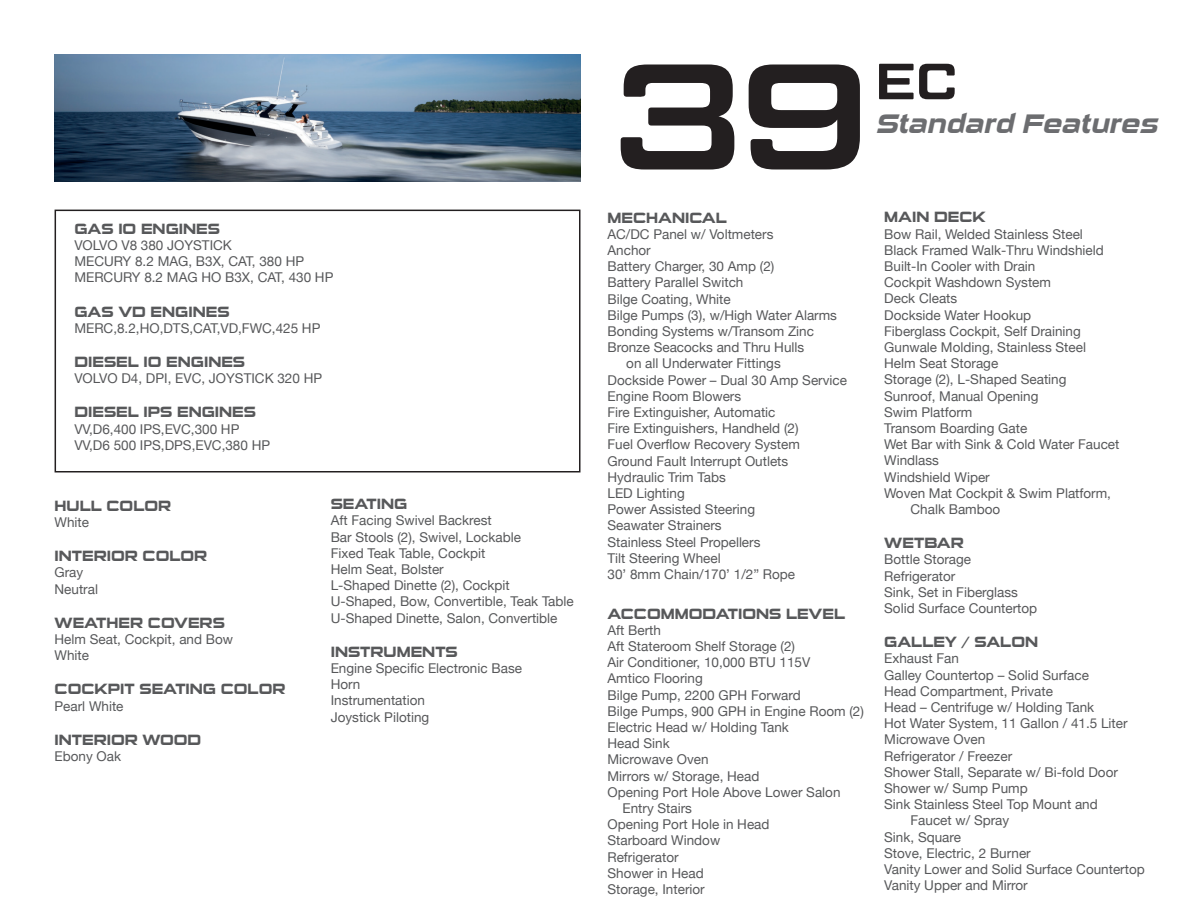
<style>
.page{position:relative;width:1188px;height:918px;background:#fff}
.page>*{position:absolute;margin:0;border:0;box-sizing:border-box;transform-origin:0 0}
.t1{font:600 150px "Geom Graphic";color:#231f20}
.t2{font:600 50.7px "Geom Graphic";color:#231f20}
.t3{font:italic 700 27px "Sui Generis Rg";color:#6c6d70}
.t4{font:700 15px "Sui Generis Rg";color:#57585a}
.t5{font:700 15px "Sui Generis Rg";color:#58595b}
.Paragraph_Style_1{font:13.5px/16.2px "Helvetica Neue";color:#57585a}
</style>
<div class="page">
<div style="left:55px;top:210px;width:525px;height:262px;border:2px solid #231f20"></div>
<img style="left:55px;top:54px;width:525px;height:128px">
<p class="t4" style="left:74px;top:220px;width:147px">GAS IO ENGINES</p>
<p class="Paragraph_Style_1" style="left:74px;top:238px;width:159px">VOLVO V8 380 JOYSTICK</p>
<p class="Paragraph_Style_1" style="left:74px;top:254px;width:231px">MECURY 8.2 MAG, B3X, CAT, 380 HP</p>
<p class="Paragraph_Style_1" style="left:74px;top:270px;width:261px">MERCURY 8.2 MAG HO B3X, CAT, 430 HP</p>
<p class="t4" style="left:74px;top:303px;width:157px">GAS VD ENGINES</p>
<p class="Paragraph_Style_1" style="left:74px;top:321px;width:248px">MERC,8.2,HO,DTS,CAT,VD,FWC,425 HP</p>
<p class="t4" style="left:74px;top:353px;width:172px">DIESEL IO ENGINES</p>
<p class="Paragraph_Style_1" style="left:74px;top:371px;width:249px">VOLVO D4, DPI, EVC, JOYSTICK 320 HP</p>
<p class="t4" style="left:74px;top:403px;width:183px">DIESEL IPS ENGINES</p>
<p class="Paragraph_Style_1" style="left:74px;top:421px;width:167px">VV,D6,400 IPS,EVC,300 HP</p>
<p class="Paragraph_Style_1" style="left:74px;top:438px;width:197px">VV,D6 500 IPS,DPS,EVC,380 HP</p>
<p class="t4" style="left:55px;top:497px;width:118px">HULL COLOR</p>
<p class="Paragraph_Style_1" style="left:55px;top:515px;width:36px">White</p>
<p class="t4" style="left:55px;top:547px;width:154px">INTERIOR COLOR</p>
<p class="Paragraph_Style_1" style="left:55px;top:565px;width:30px">Gray</p>
<p class="Paragraph_Style_1" style="left:55px;top:581px;width:45px">Neutral</p>
<p class="t4" style="left:55px;top:614px;width:172px">WEATHER COVERS</p>
<p class="Paragraph_Style_1" style="left:55px;top:632px;width:180px">Helm Seat, Cockpit, and Bow</p>
<p class="Paragraph_Style_1" style="left:55px;top:648px;width:36px">White</p>
<p class="t4" style="left:55px;top:680px;width:232px">COCKPIT SEATING COLOR</p>
<p class="Paragraph_Style_1" style="left:55px;top:698px;width:70px">Pearl White</p>
<p class="t4" style="left:55px;top:731px;width:148px">INTERIOR WOOD</p>
<p class="Paragraph_Style_1" style="left:55px;top:749px;width:68px">Ebony Oak</p>
<p class="t4" style="left:331px;top:495px;width:78px">SEATING</p>
<p class="Paragraph_Style_1" style="left:331px;top:513px;width:162px">Aft Facing Swivel Backrest</p>
<p class="Paragraph_Style_1" style="left:331px;top:529px;width:192px">Bar Stools (2), Swivel, Lockable</p>
<p class="Paragraph_Style_1" style="left:331px;top:546px;width:156px">Fixed Teak Table, Cockpit</p>
<p class="Paragraph_Style_1" style="left:331px;top:562px;width:115px">Helm Seat, Bolster</p>
<p class="Paragraph_Style_1" style="left:331px;top:578px;width:181px">L-Shaped Dinette (2), Cockpit</p>
<p class="Paragraph_Style_1" style="left:331px;top:594px;width:245px">U-Shaped, Bow, Convertible, Teak Table</p>
<p class="Paragraph_Style_1" style="left:331px;top:610px;width:228px">U-Shaped Dinette, Salon, Convertible</p>
<p class="t4" style="left:331px;top:643px;width:129px">INSTRUMENTS</p>
<p class="Paragraph_Style_1" style="left:331px;top:661px;width:193px">Engine Specific Electronic Base</p>
<p class="Paragraph_Style_1" style="left:331px;top:677px;width:31px">Horn</p>
<p class="Paragraph_Style_1" style="left:331px;top:693px;width:96px">Instrumentation</p>
<p class="Paragraph_Style_1" style="left:331px;top:709px;width:100px">Joystick Piloting</p>
<p class="t1" style="left:614px;top:25px;width:256px">39</p>
<p class="t2" style="left:875px;top:50px;width:83px">EC</p>
<p class="t3" style="left:875px;top:108px;width:283px">Standard Features</p>
<p class="t4" style="left:608px;top:209px;width:121px">MECHANICAL</p>
<p class="Paragraph_Style_1" style="left:608px;top:227px;width:167px">AC/DC Panel w/ Voltmeters</p>
<p class="Paragraph_Style_1" style="left:608px;top:243px;width:45px">Anchor</p>
<p class="Paragraph_Style_1" style="left:608px;top:259px;width:168px">Battery Charger, 30 Amp (2)</p>
<p class="Paragraph_Style_1" style="left:608px;top:275px;width:137px">Battery Parallel Switch</p>
<p class="Paragraph_Style_1" style="left:608px;top:292px;width:125px">Bilge Coating, White</p>
<p class="Paragraph_Style_1" style="left:608px;top:308px;width:231px">Bilge Pumps (3), w/High Water Alarms</p>
<p class="Paragraph_Style_1" style="left:608px;top:324px;width:208px">Bonding Systems w/Transom Zinc</p>
<p class="Paragraph_Style_1" style="left:608px;top:340px;width:198px">Bronze Seacocks and Thru Hulls</p>
<p class="Paragraph_Style_1" style="left:626px;top:356px;width:156px">on all Underwater Fittings</p>
<p class="Paragraph_Style_1" style="left:608px;top:373px;width:241px">Dockside Power – Dual 30 Amp Service</p>
<p class="Paragraph_Style_1" style="left:608px;top:389px;width:135px">Engine Room Blowers</p>
<p class="Paragraph_Style_1" style="left:608px;top:405px;width:170px">Fire Extinguisher, Automatic</p>
<p class="Paragraph_Style_1" style="left:608px;top:421px;width:193px">Fire Extinguishers, Handheld (2)</p>
<p class="Paragraph_Style_1" style="left:608px;top:437px;width:194px">Fuel Overflow Recovery System</p>
<p class="Paragraph_Style_1" style="left:608px;top:454px;width:182px">Ground Fault Interrupt Outlets</p>
<p class="Paragraph_Style_1" style="left:608px;top:470px;width:120px">Hydraulic Trim Tabs</p>
<p class="Paragraph_Style_1" style="left:608px;top:486px;width:79px">LED Lighting</p>
<p class="Paragraph_Style_1" style="left:608px;top:502px;width:149px">Power Assisted Steering</p>
<p class="Paragraph_Style_1" style="left:608px;top:518px;width:116px">Seawater Strainers</p>
<p class="Paragraph_Style_1" style="left:608px;top:535px;width:154px">Stainless Steel Propellers</p>
<p class="Paragraph_Style_1" style="left:608px;top:551px;width:115px">Tilt Steering Wheel</p>
<p class="Paragraph_Style_1" style="left:608px;top:567px;width:189px">30’ 8mm Chain/170’ 1/2” Rope</p>
<p class="t4" style="left:608px;top:605px;width:239px">ACCOMMODATIONS LEVEL</p>
<p class="Paragraph_Style_1" style="left:608px;top:623px;width:55px">Aft Berth</p>
<p class="Paragraph_Style_1" style="left:608px;top:639px;width:189px">Aft Stateroom Shelf Storage (2)</p>
<p class="Paragraph_Style_1" style="left:608px;top:655px;width:204px">Air Conditioner, 10,000 BTU 115V</p>
<p class="Paragraph_Style_1" style="left:608px;top:671px;width:97px">Amtico Flooring</p>
<p class="Paragraph_Style_1" style="left:608px;top:688px;width:195px">Bilge Pump, 2200 GPH Forward</p>
<p class="Paragraph_Style_1" style="left:608px;top:704px;width:258px">Bilge Pumps, 900 GPH in Engine Room (2)</p>
<p class="Paragraph_Style_1" style="left:608px;top:720px;width:183px">Electric Head w/ Holding Tank</p>
<p class="Paragraph_Style_1" style="left:608px;top:736px;width:64px">Head Sink</p>
<p class="Paragraph_Style_1" style="left:608px;top:752px;width:103px">Microwave Oven</p>
<p class="Paragraph_Style_1" style="left:608px;top:769px;width:153px">Mirrors w/ Storage, Head</p>
<p class="Paragraph_Style_1" style="left:608px;top:785px;width:235px">Opening Port Hole Above Lower Salon</p>
<p class="Paragraph_Style_1" style="left:623px;top:801px;width:71px">Entry Stairs</p>
<p class="Paragraph_Style_1" style="left:608px;top:817px;width:164px">Opening Port Hole in Head</p>
<p class="Paragraph_Style_1" style="left:608px;top:833px;width:114px">Starboard Window</p>
<p class="Paragraph_Style_1" style="left:608px;top:850px;width:73px">Refrigerator</p>
<p class="Paragraph_Style_1" style="left:608px;top:866px;width:98px">Shower in Head</p>
<p class="Paragraph_Style_1" style="left:608px;top:882px;width:99px">Storage, Interior</p>
<p class="t4" style="left:884px;top:208px;width:103px">MAIN DECK</p>
<p class="Paragraph_Style_1" style="left:884px;top:227px;width:200px">Bow Rail, Welded Stainless Steel</p>
<p class="Paragraph_Style_1" style="left:884px;top:243px;width:221px">Black Framed Walk-Thru Windshield</p>
<p class="Paragraph_Style_1" style="left:884px;top:259px;width:153px">Built-In Cooler with Drain</p>
<p class="Paragraph_Style_1" style="left:884px;top:275px;width:168px">Cockpit Washdown System</p>
<p class="Paragraph_Style_1" style="left:884px;top:291px;width:75px">Deck Cleats</p>
<p class="Paragraph_Style_1" style="left:884px;top:308px;width:149px">Dockside Water Hookup</p>
<p class="Paragraph_Style_1" style="left:884px;top:324px;width:198px">Fiberglass Cockpit, Self Draining</p>
<p class="Paragraph_Style_1" style="left:884px;top:340px;width:203px">Gunwale Molding, Stainless Steel</p>
<p class="Paragraph_Style_1" style="left:884px;top:356px;width:116px">Helm Seat Storage</p>
<p class="Paragraph_Style_1" style="left:884px;top:372px;width:184px">Storage (2), L-Shaped Seating</p>
<p class="Paragraph_Style_1" style="left:884px;top:389px;width:156px">Sunroof, Manual Opening</p>
<p class="Paragraph_Style_1" style="left:884px;top:405px;width:90px">Swim Platform</p>
<p class="Paragraph_Style_1" style="left:884px;top:421px;width:145px">Transom Boarding Gate</p>
<p class="Paragraph_Style_1" style="left:884px;top:437px;width:237px">Wet Bar with Sink &amp; Cold Water Faucet</p>
<p class="Paragraph_Style_1" style="left:884px;top:453px;width:56px">Windlass</p>
<p class="Paragraph_Style_1" style="left:884px;top:470px;width:107px">Windshield Wiper</p>
<p class="Paragraph_Style_1" style="left:884px;top:486px;width:228px">Woven Mat Cockpit &amp; Swim Platform,</p>
<p class="Paragraph_Style_1" style="left:911px;top:502px;width:91px">Chalk Bamboo</p>
<p class="t5" style="left:884px;top:534px;width:81px">WETBAR</p>
<p class="Paragraph_Style_1" style="left:884px;top:552px;width:88px">Bottle Storage</p>
<p class="Paragraph_Style_1" style="left:884px;top:569px;width:73px">Refrigerator</p>
<p class="Paragraph_Style_1" style="left:884px;top:585px;width:135px">Sink, Set in Fiberglass</p>
<p class="Paragraph_Style_1" style="left:884px;top:601px;width:155px">Solid Surface Countertop</p>
<p class="t4" style="left:884px;top:633px;width:155px">GALLEY / SALON</p>
<p class="Paragraph_Style_1" style="left:884px;top:651px;width:76px">Exhaust Fan</p>
<p class="Paragraph_Style_1" style="left:884px;top:668px;width:206px">Galley Countertop – Solid Surface</p>
<p class="Paragraph_Style_1" style="left:884px;top:684px;width:170px">Head Compartment, Private</p>
<p class="Paragraph_Style_1" style="left:884px;top:700px;width:212px">Head – Centrifuge w/ Holding Tank</p>
<p class="Paragraph_Style_1" style="left:884px;top:716px;width:245px">Hot Water System, 11 Gallon / 41.5 Liter<br>Microwave Oven</p>
<p class="Paragraph_Style_1" style="left:884px;top:749px;width:129px">Refrigerator / Freezer</p>
<p class="Paragraph_Style_1" style="left:884px;top:765px;width:235px">Shower Stall, Separate w/ Bi-fold Door</p>
<p class="Paragraph_Style_1" style="left:884px;top:781px;width:145px">Shower w/ Sump Pump</p>
<p class="Paragraph_Style_1" style="left:884px;top:797px;width:215px">Sink Stainless Steel Top Mount and</p>
<p class="Paragraph_Style_1" style="left:911px;top:813px;width:100px">Faucet w/ Spray</p>
<p class="Paragraph_Style_1" style="left:884px;top:830px;width:78px">Sink, Square</p>
<p class="Paragraph_Style_1" style="left:884px;top:846px;width:148px">Stove, Electric, 2 Burner</p>
<p class="Paragraph_Style_1" style="left:884px;top:862px;width:262px">Vanity Lower and Solid Surface Countertop</p>
<p class="Paragraph_Style_1" style="left:884px;top:878px;width:145px">Vanity Upper and Mirror</p>
</div>
